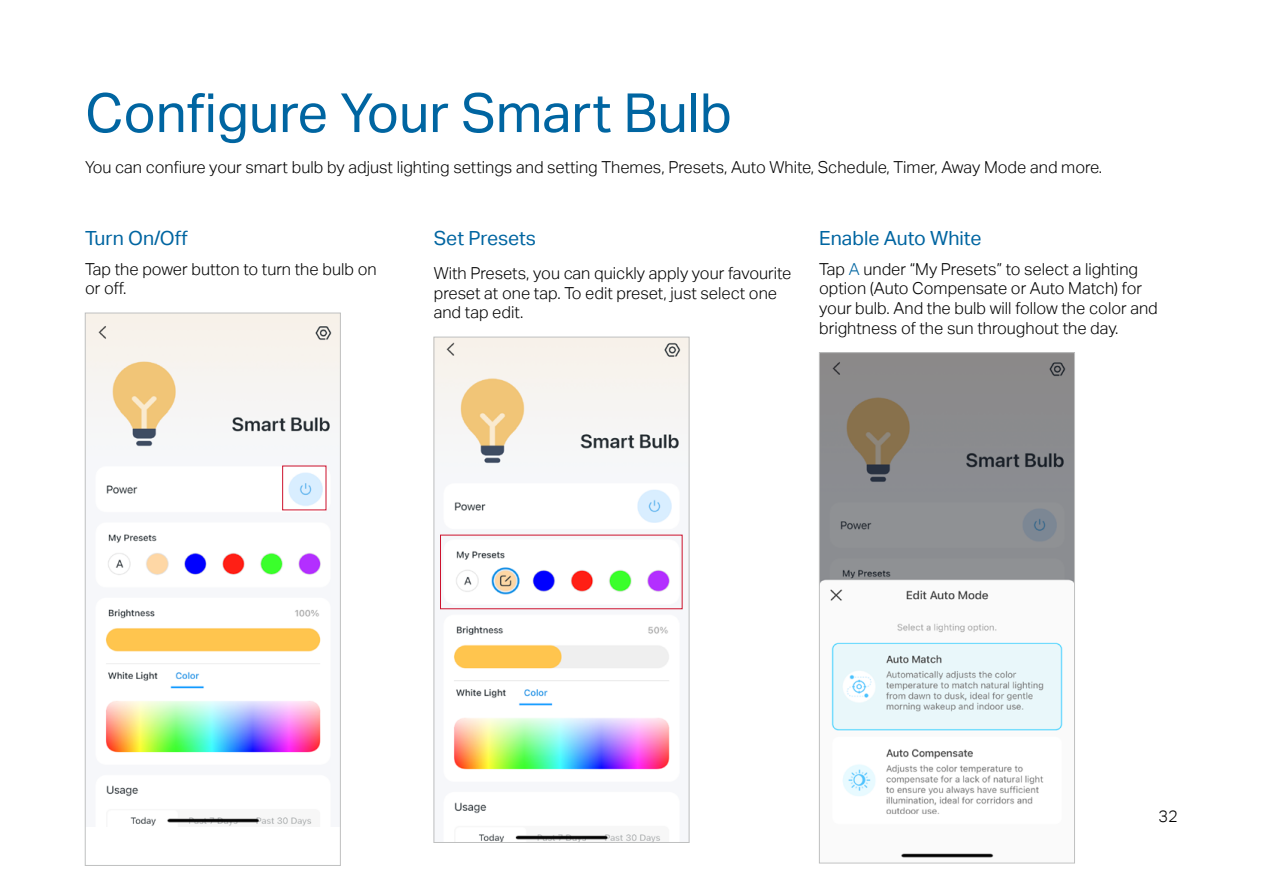
<style>
.page{position:relative;width:1263px;height:893px;background:#fff}
.page>*{position:absolute;margin:0;border:0;box-sizing:border-box;transform-origin:0 0}
.t1{font:54px "TP Link Aktiv Regular";color:#0065a1}
.t2{font:19.5px "TP Link Aktiv Regular";color:#0065a1}
.t3{font:16.5px/19.8px "TP Link Aktiv Light";color:#000}
.s1{color:#0065a1}
</style>
<div class="page">
<img style="left:87px;top:315px;width:252px;height:511px">
<div style="left:85px;top:313px;width:256px;height:553px;border:1px solid #bfc0c0"></div>
<img style="left:436px;top:339px;width:251px;height:502px">
<div style="left:434px;top:337px;width:255px;height:506px;border:1px solid #bfc0c0"></div>
<img style="left:821px;top:354px;width:252px;height:504px">
<div style="left:819px;top:352px;width:256px;height:511px;border:1px solid #bfc0c0"></div>
<h1 class="t1" style="left:85px;top:82px;width:649px">Configure Your Smart Bulb</h1>
<p class="t3" style="left:85px;top:158px;width:1019px">You can confiure your smart bulb by adjust lighting settings and setting Themes, Presets, Auto White, Schedule, Timer, Away Mode and more.</p>
<p class="t2" style="left:85px;top:227px;width:105px">Turn On/Off</p>
<p class="t3" style="left:85px;top:259px;width:293px">Tap the power button to turn the bulb on or off.</p>
<p class="t2" style="left:434px;top:227px;width:104px">Set Presets</p>
<p class="t3" style="left:434px;top:263px;width:359px">With Presets, you can quickly apply your favourite preset at one tap. To edit preset, just select one and tap edit.</p>
<p class="t2" style="left:819px;top:227px;width:164px">Enable Auto White</p>
<p class="t3" style="left:819px;top:259px;width:340px">Tap <span class="s1">A</span> under “My Presets” to select a lighting option (Auto Compensate or Auto Match) for your bulb. And the bulb will follow the color and brightness of the sun throughout the day.</p>
<p class="t3" style="left:1158px;top:806px;width:21px">32</p>
</div>
